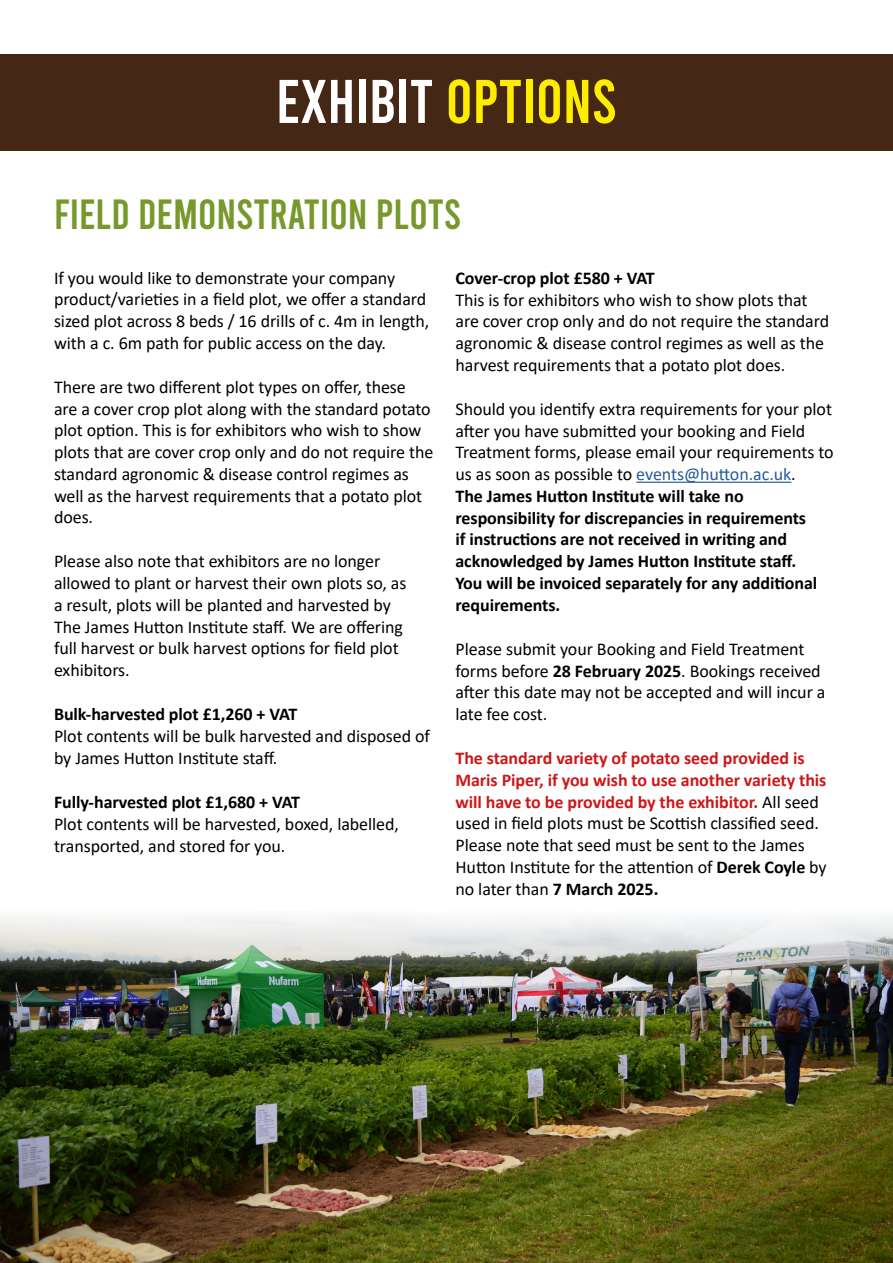
<style>
.page{position:relative;width:893px;height:1263px;background:#fff}
.page>*{position:absolute;margin:0;border:0;box-sizing:border-box;transform-origin:0 0}
.t1{font:61.5px "Bebas";color:#fff}
.t2{font:61.5px "Bebas";color:#ffed00}
.t3{font:42px "Bebas";color:#77992c}
.t4{font:18px/21.8px "Calibri";letter-spacing:-.005em;color:#000}
.t5{font:700 18px/21.8px "Calibri";letter-spacing:-.005em;color:#000}
.s1{font-weight:400}
.s2{font-weight:400;color:#275b9b}
.s3{font-weight:700}
.s4{font-weight:700;color:#cd1719}
</style>
<div class="page">
<div style="left:0;top:54px;width:893px;height:96px;background:#442715"></div>
<hr style="left:636px;top:482px;width:155px;height:1px;background:#275b9b">
<img style="left:0;top:916px;width:893px;height:347px">
<h1 class="t1" style="left:276px;top:71px;width:47px">EXHIBIT</h1>
<h1 class="t2" style="left:446px;top:71px;width:173px">OPTIONS</h1>
<h2 class="t3" style="left:54px;top:193px;width:406px">FIELD DEMONSTRATION PLOTS</h2>
<p class="t4" style="left:54px;top:266px;width:377px">If you would like to demonstrate your company product/varieties in a field plot, we offer a standard sized plot across 8 beds / 16 drills of c. 4m in length, with a c. 6m path for public access on the day.</p>
<p class="t4" style="left:54px;top:376px;width:381px">There are two different plot types on offer, these are a cover crop plot along with the standard potato plot option. This is for exhibitors who wish to show plots that are cover crop only and do not require the standard agronomic &amp; disease control regimes as well as the harvest requirements that a potato plot does.</p>
<p class="t4" style="left:54px;top:550px;width:354px">Please also note that exhibitors are no longer allowed to plant or harvest their own plots so, as a result, plots will be planted and harvested by The James Hutton Institute staff. We are offering full harvest or bulk harvest options for field plot exhibitors.</p>
<p class="t5" style="left:54px;top:703px;width:245px">Bulk-harvested plot £1,260 + VAT</p>
<p class="t4" style="left:54px;top:725px;width:378px">Plot contents will be bulk harvested and disposed of by James Hutton Institute staff.</p>
<p class="t5" style="left:54px;top:791px;width:248px">Fully-harvested plot £1,680 + VAT</p>
<p class="t4" style="left:54px;top:813px;width:347px">Plot contents will be harvested, boxed, labelled, transported, and stored for you.</p>
<p class="t5" style="left:455px;top:266px;width:201px">Cover-crop plot £580 + VAT</p>
<p class="t4" style="left:455px;top:288px;width:375px">This is for exhibitors who wish to show plots that are cover crop only and do not require the standard agronomic &amp; disease control regimes as well as the harvest requirements that a potato plot does.</p>
<p class="t5" style="left:455px;top:398px;width:380px"><span class="s1">Should you identify extra requirements for your plot after you have submitted your booking and Field Treatment forms, please email your requirements to us as soon as possible to</span> <span class="s2">events@hutton.ac.uk</span><span class="s1">.<br></span>The James Hutton Institute will take no responsibility for discrepancies in requirements<br>if instructions are not received in writing and acknowledged by James Hutton Institute staff.<br>You will be invoiced separately for any additional requirements.</p>
<p class="t4" style="left:455px;top:637px;width:372px">Please submit your Booking and Field Treatment forms before <span class="s3">28 February 2025</span>. Bookings received after this date may not be accepted and will incur a late fee cost.</p>
<p class="t4" style="left:455px;top:747px;width:373px"><span class="s4">The standard variety of potato seed provided is Maris Piper, if you wish to use another variety this will have to be provided by the exhibitor.</span> All seed used in field plots must be Scottish classified seed.<br>Please note that seed must be sent to the James Hutton Institute for the attention of <span class="s3">Derek Coyle</span> by no later than <span class="s3">7 March 2025.</span></p>
</div>
